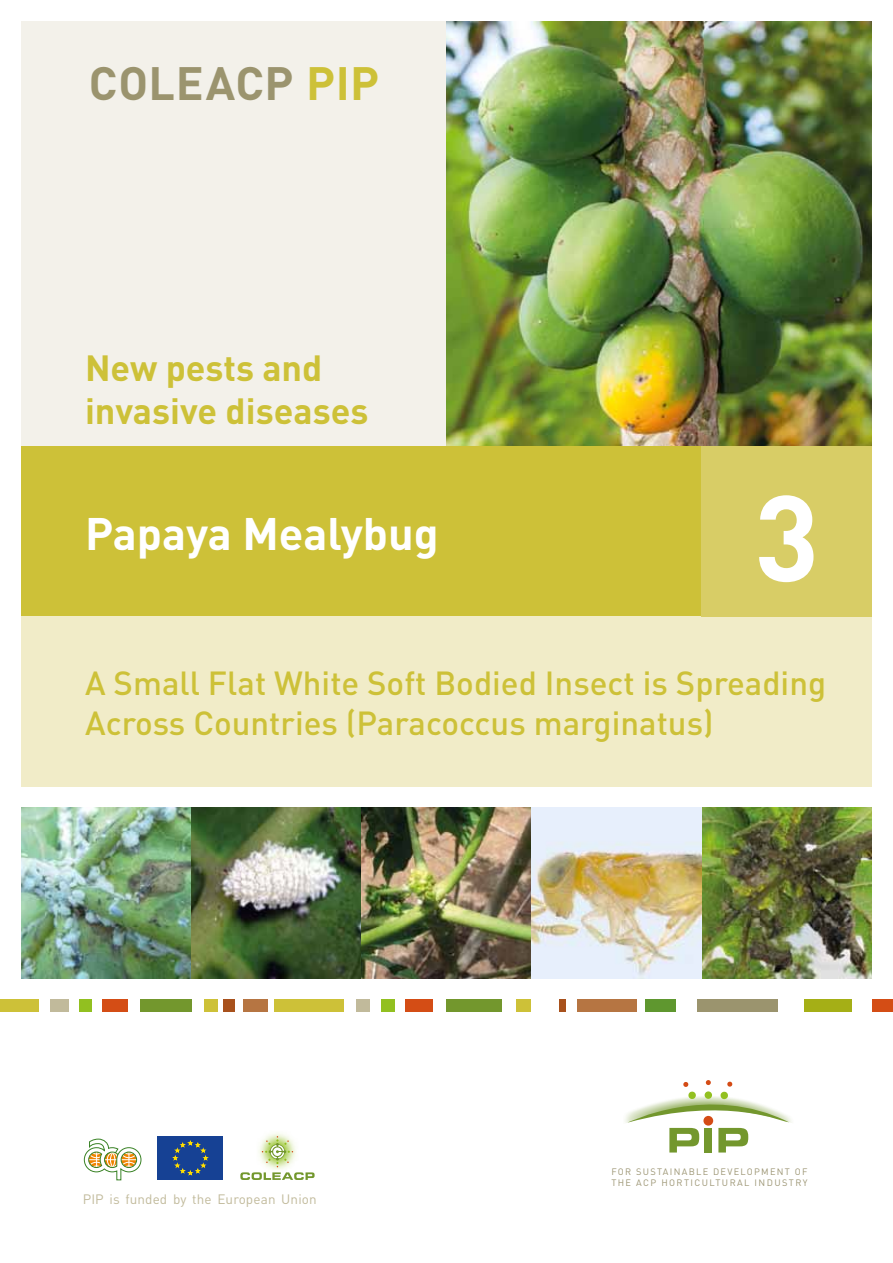
<style>
.page{position:relative;width:893px;height:1263px;background:#fff}
.page>*{position:absolute;margin:0;border:0;box-sizing:border-box;transform-origin:0 0}
.t1{font:700 120px "DIN";color:#fff}
.t2{font:700 46.2px "DIN";letter-spacing:.01em;color:#9b946e}
.t3{font:700 45px "DIN";color:#fff}
.t4{font:700 36px/43.2px "DIN";color:#cdc138}
.t5{font:500 33px/39.6px "DIN";color:#cdc138}
.t6{font:13.5px "DIN";letter-spacing:.01em;color:#c1ba9b}
.t7{font:9.3px/11.1px "DIN";letter-spacing:.14em;color:#9c9573}
.s1{color:#cdc138}
</style>
<div class="page">
<div style="left:21px;top:21px;width:425px;height:425px;background:#f3f1ea"></div>
<div style="left:872px;top:999px;width:21px;height:13px;background:#d44d15"></div>
<div style="left:516px;top:999px;width:14px;height:13px;background:#cdc138"></div>
<div style="left:804px;top:999px;width:47px;height:13px;background:#a5af16"></div>
<div style="left:698px;top:999px;width:80px;height:13px;background:#9b946e"></div>
<div style="left:646px;top:999px;width:30px;height:13px;background:#5f972f"></div>
<div style="left:577px;top:999px;width:60px;height:13px;background:#b67542"></div>
<div style="left:559px;top:999px;width:7px;height:13px;background:#a8511c"></div>
<div style="left:405px;top:999px;width:28px;height:13px;background:#d44d15"></div>
<div style="left:447px;top:999px;width:55px;height:13px;background:#73972d"></div>
<div style="left:381px;top:999px;width:14px;height:13px;background:#92c020"></div>
<div style="left:356px;top:999px;width:14px;height:13px;background:#c1ba9b"></div>
<div style="left:275px;top:999px;width:69px;height:13px;background:#cdc138"></div>
<div style="left:205px;top:999px;width:13px;height:13px;background:#cdc138"></div>
<div style="left:243px;top:999px;width:25px;height:13px;background:#b67542"></div>
<div style="left:223px;top:999px;width:12px;height:13px;background:#a8511c"></div>
<div style="left:102px;top:999px;width:25px;height:13px;background:#d44d15"></div>
<div style="left:140px;top:999px;width:52px;height:13px;background:#73972d"></div>
<div style="left:79px;top:999px;width:13px;height:13px;background:#92c020"></div>
<div style="left:51px;top:999px;width:18px;height:13px;background:#c1ba9b"></div>
<div style="left:0;top:999px;width:38px;height:13px;background:#cdc138"></div>
<img style="left:446px;top:21px;width:426px;height:425px">
<div style="left:21px;top:446px;width:851px;height:171px;background:#cdc138"></div>
<div style="left:21px;top:617px;width:851px;height:170px;background:#f1ecc8"></div>
<div style="left:702px;top:446px;width:170px;height:171px;background:#d8cd66"></div>
<svg style="left:625px;top:1080px;width:167px;height:72px"></svg>
<div style="left:158px;top:1136px;width:65px;height:44px;background:#164194"></div>
<svg style="left:172px;top:1140px;width:37px;height:36px"></svg>
<svg style="left:240px;top:1136px;width:75px;height:44px"></svg>
<svg style="left:84px;top:1138px;width:58px;height:43px"></svg>
<img style="left:21px;top:808px;width:851px;height:170px">
<h2 class="t2" style="left:89px;top:53px;width:292px">COLEACP <span class="s1">PIP</span></h2>
<p class="t4" style="left:85px;top:345px;width:285px">New pests and invasive diseases</p>
<h3 class="t3" style="left:85px;top:505px;width:355px">Papaya Mealybug</h3>
<h1 class="t1" style="left:754px;top:460px;width:67px">3</h1>
<p class="t5" style="left:85px;top:662px;width:743px">A Small Flat White Soft Bodied Insect is Spreading<br>Across Countries (Paracoccus marginatus)</p>
<p class="t6" style="left:83px;top:1191px;width:236px">PIP is funded by the European Union</p>
<p class="t7" style="left:611px;top:1166px;width:198px">FOR SUSTAINABLE DEVELOPMENT OF<br>THE ACP HORTICULTURAL INDUSTRY</p>
</div>
